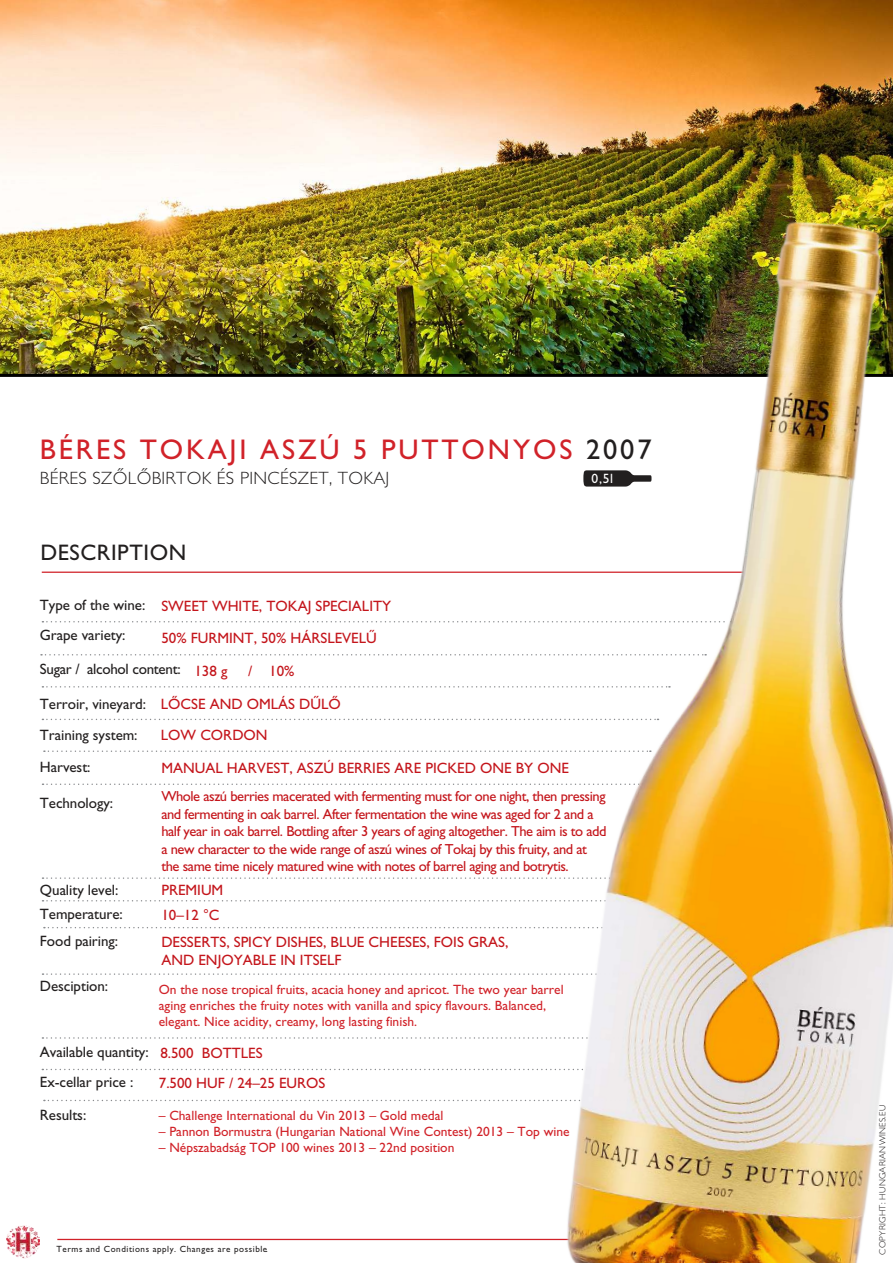
<style>
.page{position:relative;width:893px;height:1263px;background:#fff}
.page>*{position:absolute;margin:0;border:0;box-sizing:border-box;transform-origin:0 0}
.t1{font:500 28.5px "Gill CE";letter-spacing:.1em;color:#d12229}
.t2{font:500 22.5px "Gill CE";letter-spacing:.025em;color:#221f1f}
.t3{font:300 17.85px "Gill CE";letter-spacing:.02em;color:#221f1f}
.t4{font:500 15px/31.5px "Gill CE";color:#c4151b}
.t5{font:500 15px/30px "Gill CE";letter-spacing:-.005em;color:#221f1f}
.t6{font:500 14.55px/17.4px "Gill CE";letter-spacing:-.03em;color:#c4151b}
.t7{font:500 13.5px/16.2px "Gill CE";color:#d12229}
.t8{font:500 13.5px "Gill CE";color:#fff}
.t9{font:500 9px "Gill CE";letter-spacing:.06em;color:#221f1f}
.t10{font:300 9px "Gill CE";letter-spacing:.025em;color:#221f1f}
.s1{color:#221f1f}
</style>
<div class="page">
<img style="left:0;top:0;width:893px;height:374px">
<hr style="left:0;top:374px;width:893px;height:3px;background:#000">
<svg style="left:42px;top:621px;width:489px;height:1px"></svg>
<svg style="left:42px;top:686px;width:490px;height:1px"></svg>
<svg style="left:44px;top:750px;width:487px;height:2px"></svg>
<svg style="left:44px;top:927px;width:487px;height:1px"></svg>
<svg style="left:44px;top:1100px;width:487px;height:1px"></svg>
<svg style="left:42px;top:1037px;width:487px;height:2px"></svg>
<svg style="left:42px;top:1069px;width:487px;height:1px"></svg>
<hr style="left:42px;top:572px;width:702px;height:1px;background:#d12229">
<svg style="left:41px;top:654px;width:491px;height:1px"></svg>
<svg style="left:42px;top:719px;width:488px;height:1px"></svg>
<svg style="left:43px;top:900px;width:487px;height:1px"></svg>
<svg style="left:43px;top:783px;width:488px;height:2px"></svg>
<svg style="left:43px;top:877px;width:487px;height:2px"></svg>
<svg style="left:43px;top:973px;width:487px;height:2px"></svg>
<hr style="left:57px;top:1239px;width:569px;height:1px;background:#d12229">
<img style="left:6px;top:1225px;width:33px;height:34px">
<img style="left:532px;top:157px;width:361px;height:1106px">
<h1 class="t1" style="left:40px;top:434px;width:613px">BÉRES TOKAJI ASZÚ 5 PUTTONYOS <span class="s1">2007</span></h1>
<p class="t3" style="left:40px;top:468px;width:351px">BÉRES SZŐLŐBIRTOK ÉS PINCÉSZET, TOKAJ</p>
<p class="t8" style="left:592px;top:471px;width:23px">0,5l</p>
<h2 class="t2" style="left:40px;top:540px;width:147px">DESCRIPTION</h2>
<p class="t5" style="left:40px;top:590px;width:107px">Type of the wine:<br>Grape variety:</p>
<p class="t5" style="left:40px;top:654px;width:142px">Sugar / alcohol content:</p>
<p class="t5" style="left:40px;top:688px;width:108px;line-height:31.5px">Terroir, vineyard:<br>Training system:<br>Harvest:</p>
<p class="t5" style="left:40px;top:788px;width:75px">Technology:</p>
<p class="t4" style="left:161px;top:591px;width:231px">SWEET WHITE, TOKAJ SPECIALITY<br>50% FURMINT, 50% HÁRSLEVELŰ</p>
<p class="t4" style="left:194px;top:655px;width:35px">138 g</p>
<p class="t4" style="left:248px;top:655px;width:48px">/ 10%</p>
<p class="t4" style="left:161px;top:688px;width:182px">LŐCSE AND OMLÁS DŰLŐ<br>LOW CORDON</p>
<p class="t4" style="left:161px;top:752px;width:409px">MANUAL HARVEST, ASZÚ BERRIES ARE PICKED ONE BY ONE</p>
<p class="t6" style="left:161px;top:788px;width:447px">Whole aszú berries macerated with fermenting must for one night, then pressing and fermenting in oak barrel. After fermentation the wine was aged for 2 and a half year in oak barrel. Bottling after 3 years of aging altogether. The aim is to add a new character to the wide range of aszú wines of Tokaj by this fruity, and at the same time nicely matured wine with notes of barrel aging and botrytis.</p>
<p class="t4" style="left:161px;top:877px;width:64px;line-height:24.9px">PREMIUM<br>10–12 °C</p>
<p class="t4" style="left:161px;top:934px;width:349px;line-height:18px">DESSERTS, SPICY DISHES, BLUE CHEESES, FOIS GRAS,<br>AND ENJOYABLE IN ITSELF</p>
<p class="t5" style="left:40px;top:878px;width:84px;line-height:24px">Quality level:<br>Temperature:</p>
<p class="t5" style="left:40px;top:926px;width:80px">Food pairing:</p>
<p class="t5" style="left:40px;top:971px;width:70px">Desciption:</p>
<p class="t7" style="left:159px;top:981px;width:406px">On the nose tropical fruits, acacia honey and apricot. The two year barrel aging enriches the fruity notes with vanilla and spicy flavours. Balanced, elegant. Nice acidity, creamy, long lasting finish.</p>
<p class="t5" style="left:40px;top:1037px;width:110px">Available quantity:<br>Ex-cellar price :</p>
<p class="t5" style="left:40px;top:1100px;width:48px">Results:</p>
<p class="t4" style="left:159px;top:1039px;width:168px;line-height:29.8px">8.500 BOTTLES<br>7.500 HUF / 24–25 EUROS</p>
<p class="t7" style="left:159px;top:1107px;width:286px">– Challenge International du Vin 2013 – Gold medal</p>
<p class="t7" style="left:159px;top:1124px;width:412px">– Pannon Bormustra (Hungarian National Wine Contest) 2013 – Top wine</p>
<p class="t7" style="left:159px;top:1140px;width:297px">– Népszabadság TOP 100 wines 2013 – 22nd position</p>
<p class="t9" style="left:57px;top:1244px;width:213px">Terms and Conditions apply. Changes are possible.</p>
<p class="t10" style="left:877px;top:1254px;width:151px;rotate:-90deg">COPYRIGHT: HUNGARIANWINES.EU</p>
</div>
